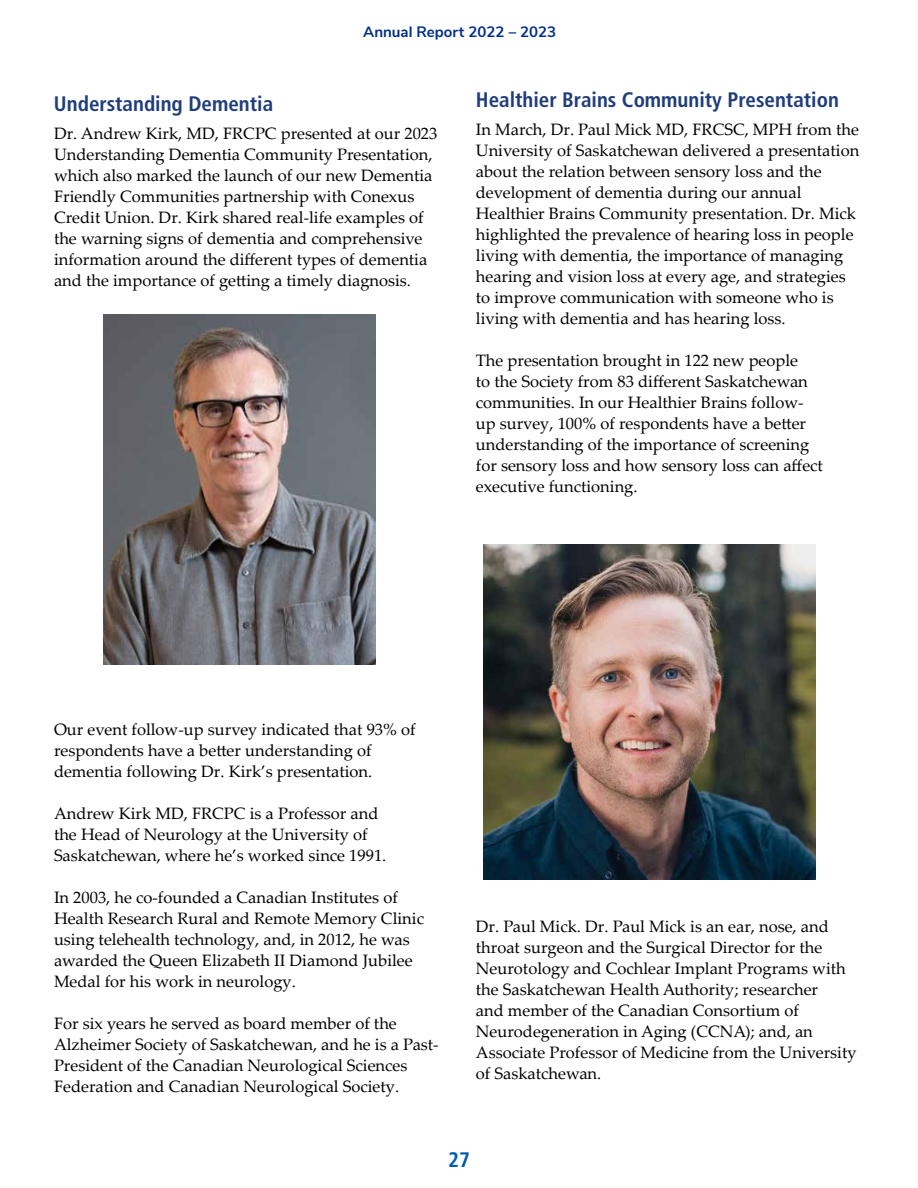
<style>
.page{position:relative;width:918px;height:1188px;background:#fff}
.page>*{position:absolute;margin:0;border:0;box-sizing:border-box;transform-origin:0 0}
.t1{font:700 condensed 21px "Frutiger LT Pro";color:#1f3d7b}
.t2{font:700 condensed 21px "Frutiger LT Pro";color:#005cab}
.t3{font:16.5px/21px "Palatino Linotype";color:#000}
.t4{font:700 15px "Nunito Sans";color:#002f87}
</style>
<div class="page">
<img style="left:104px;top:315px;width:272px;height:350px">
<img style="left:484px;top:544px;width:331px;height:335px">
<p class="t4" style="left:363px;top:20px;width:195px">Annual Report 2022 – 2023</p>
<p class="t1" style="left:54px;top:91px;width:221px">Understanding Dementia</p>
<p class="t3" style="left:54px;top:122px;width:385px">Dr. Andrew Kirk, MD, FRCPC presented at our 2023<br>Understanding Dementia Community Presentation, which also marked the launch of our new Dementia Friendly Communities partnership with Conexus Credit Union. Dr. Kirk shared real-life examples of the warning signs of dementia and comprehensive information around the different types of dementia and the importance of getting a timely diagnosis.</p>
<p class="t1" style="left:476px;top:88px;width:365px">Healthier Brains Community Presentation</p>
<p class="t3" style="left:476px;top:118px;width:385px">In March, Dr. Paul Mick MD, FRCSC, MPH from the University of Saskatchewan delivered a presentation about the relation between sensory loss and the development of dementia during our annual Healthier Brains Community presentation. Dr. Mick highlighted the prevalence of hearing loss in people living with dementia, the importance of managing hearing and vision loss at every age, and strategies to improve communication with someone who is living with dementia and has hearing loss.</p>
<p class="t3" style="left:476px;top:349px;width:349px">The presentation brought in 122 new people<br>to the Society from 83 different Saskatchewan communities. In our Healthier Brains follow&shy;up survey, 100% of respondents have a better understanding of the importance of screening for sensory loss and how sensory loss can affect executive functioning.</p>
<p class="t3" style="left:54px;top:718px;width:363px">Our event follow-up survey indicated that 93% of respondents have a better understanding of dementia following Dr. Kirk’s presentation.</p>
<p class="t3" style="left:54px;top:802px;width:334px">Andrew Kirk MD, FRCPC is a Professor and the Head of Neurology at the University of<br>Saskatchewan, where he’s worked since 1991.</p>
<p class="t3" style="left:54px;top:886px;width:372px">In 2003, he co-founded a Canadian Institutes of Health Research Rural and Remote Memory Clinic using telehealth technology, and, in 2012, he was awarded the Queen Elizabeth II Diamond Jubilee Medal for his work in neurology.</p>
<p class="t3" style="left:54px;top:1012px;width:386px">For six years he served as board member of the Alzheimer Society of Saskatchewan, and he is a Past-President of the Canadian Neurological Sciences Federation and Canadian Neurological Society.</p>
<p class="t3" style="left:476px;top:915px;width:382px">Dr. Paul Mick. Dr. Paul Mick is an ear, nose, and throat surgeon and the Surgical Director for the Neurotology and Cochlear Implant Programs with the Saskatchewan Health Authority; researcher<br>and member of the Canadian Consortium of Neurodegeneration in Aging (CCNA); and, an Associate Professor of Medicine from the University of Saskatchewan.</p>
<p class="t2" style="left:448px;top:1147px;width:23px">27</p>
</div>
